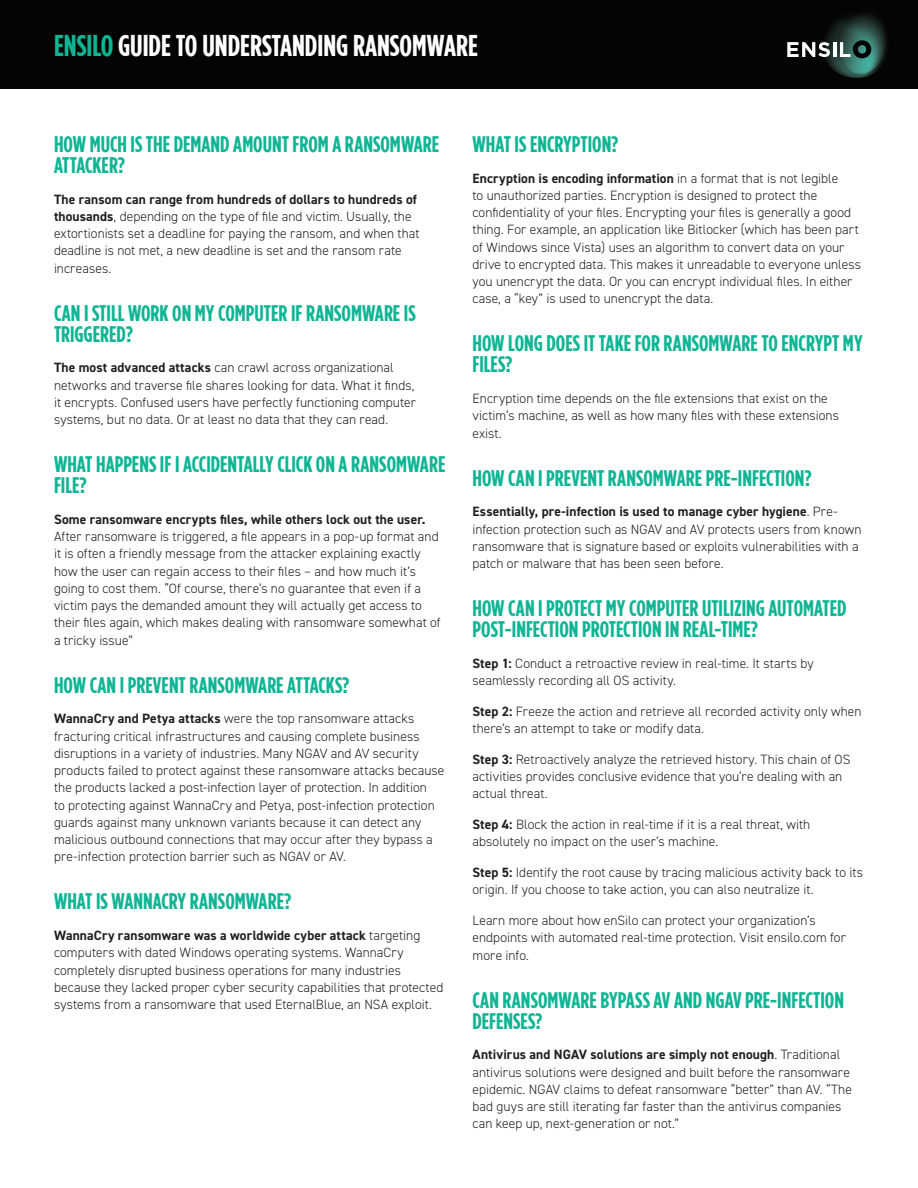
<style>
.page{position:relative;width:918px;height:1188px;background:#fff}
.page>*{position:absolute;margin:0;border:0;box-sizing:border-box;transform-origin:0 0}
.t1{font:700 30px "Gotham Condensed";color:#fff}
.t2{font:700 22.5px/21px "Gotham Condensed";color:#0eb594}
.Body{font:300 13.5px/17.2px "DIN2014";letter-spacing:.005em;color:#231f20}
.s1{color:#10b492}
.s2{font-weight:700}
</style>
<div class="page">
<div style="left:0;top:0;width:918px;height:88px;background:#040503"></div>
<img style="left:825px;top:20px;width:45px;height:58px">
<img style="left:839px;top:14px;width:48px;height:61px">
<img style="left:859px;top:13px;width:28px;height:13px">
<svg style="left:840px;top:40px;width:31px;height:18px"></svg>
<svg style="left:787px;top:42px;width:43px;height:15px"></svg>
<hr style="left:833px;top:42px;width:3px;height:15px;background:#fff">
<h1 class="t1" style="left:54px;top:29px;width:425px"><span class="s1">ENSILO</span> GUIDE TO UNDERSTANDING RANSOMWARE</h1>
<p class="t2" style="left:54px;top:133px;width:387px">HOW MUCH IS THE DEMAND AMOUNT FROM A RANSOMWARE<br>ATTACKER?</p>
<p class="Body" style="left:54px;top:190px;width:367px"><span class="s2">The ransom can range from hundreds of dollars to hundreds of thousands</span>, depending on the type of file and victim. Usually, the extortionists set a deadline for paying the ransom, and when that deadline is not met, a new deadline is set and the ransom rate increases.</p>
<p class="t2" style="left:54px;top:302px;width:363px">CAN I STILL WORK ON MY COMPUTER IF RANSOMWARE IS<br>TRIGGERED?</p>
<p class="Body" style="left:54px;top:359px;width:364px"><span class="s2">The most advanced attacks</span> can crawl across organizational networks and traverse file shares looking for data. What it finds, it encrypts. Confused users have perfectly functioning computer systems, but no data. Or at least no data that they can read.</p>
<p class="t2" style="left:54px;top:453px;width:393px">WHAT HAPPENS IF I ACCIDENTALLY CLICK ON A RANSOMWARE<br>FILE?</p>
<p class="Body" style="left:54px;top:511px;width:388px"><span class="s2">Some ransomware encrypts files, while others lock out the user.<br></span>After ransomware is triggered, a file appears in a pop-up format and it is often a friendly message from the attacker explaining exactly how the user can regain access to their files – and how much it’s going to cost them. “Of course, there’s no guarantee that even if a victim pays the demanded amount they will actually get access to their files again, which makes dealing with ransomware somewhat of a tricky issue”</p>
<p class="t2" style="left:54px;top:674px;width:297px">HOW CAN I PREVENT RANSOMWARE ATTACKS?</p>
<p class="Body" style="left:54px;top:710px;width:392px"><span class="s2">WannaCry and Petya attacks</span> were the top ransomware attacks fracturing critical infrastructures and causing complete business disruptions in a variety of industries. Many NGAV and AV security products failed to protect against these ransomware attacks because the products lacked a post-infection layer of protection. In addition<br>to protecting against WannaCry and Petya, post-infection protection guards against many unknown variants because it can detect any malicious outbound connections that may occur after they bypass a pre-infection protection barrier such as NGAV or AV.</p>
<p class="t2" style="left:54px;top:890px;width:239px">WHAT IS WANNACRY RANSOMWARE?</p>
<p class="Body" style="left:54px;top:927px;width:391px"><span class="s2">WannaCry ransomware was a worldwide cyber attack</span> targeting computers with dated Windows operating systems. WannaCry completely disrupted business operations for many industries because they lacked proper cyber security capabilities that protected systems from a ransomware that used EternalBlue, an NSA exploit.</p>
<p class="t2" style="left:472px;top:133px;width:147px">WHAT IS ENCRYPTION?</p>
<p class="Body" style="left:472px;top:169px;width:390px"><span class="s2">Encryption is encoding information</span> in a format that is not legible<br>to unauthorized parties. Encryption is designed to protect the confidentiality of your files. Encrypting your files is generally a good thing. For example, an application like Bitlocker (which has been part of Windows since Vista) uses an algorithm to convert data on your drive to encrypted data. This makes it unreadable to everyone unless you unencrypt the data. Or you can encrypt individual files. In either case, a “key” is used to unencrypt the data.</p>
<p class="t2" style="left:472px;top:332px;width:392px">HOW LONG DOES IT TAKE FOR RANSOMWARE TO ENCRYPT MY<br>FILES?</p>
<p class="Body" style="left:472px;top:390px;width:368px">Encryption time depends on the file extensions that exist on the victim’s machine, as well as how many files with these extensions exist.</p>
<p class="t2" style="left:472px;top:467px;width:341px">HOW CAN I PREVENT RANSOMWARE PRE-INFECTION?</p>
<p class="Body" style="left:472px;top:503px;width:391px"><span class="s2">Essentially, pre-infection is used to manage cyber hygiene</span>. Pre&shy;infection protection such as NGAV and AV protects users from known ransomware that is signature based or exploits vulnerabilities with a patch or malware that has been seen before.</p>
<p class="t2" style="left:472px;top:597px;width:376px">HOW CAN I PROTECT MY COMPUTER UTILIZING AUTOMATED<br>POST-INFECTION PROTECTION IN REAL-TIME?</p>
<p class="Body" style="left:472px;top:655px;width:343px"><span class="s2">Step 1:</span> Conduct a retroactive review in real-time. It starts by seamlessly recording all OS activity.</p>
<p class="Body" style="left:472px;top:703px;width:391px"><span class="s2">Step 2:</span> Freeze the action and retrieve all recorded activity only when there’s an attempt to take or modify data.</p>
<p class="Body" style="left:472px;top:751px;width:379px"><span class="s2">Step 3:</span> Retroactively analyze the retrieved history. This chain of OS activities provides conclusive evidence that you’re dealing with an actual threat.</p>
<p class="Body" style="left:472px;top:816px;width:339px"><span class="s2">Step 4:</span> Block the action in real-time if it is a real threat, with absolutely no impact on the user’s machine.</p>
<p class="Body" style="left:473px;top:864px;width:392px"><span class="s2">Step 5:</span> Identify the root cause by tracing malicious activity back to its origin. If you choose to take action, you can also neutralize it.</p>
<p class="Body" style="left:473px;top:912px;width:375px">Learn more about how enSilo can protect your organization’s endpoints with automated real-time protection. Visit ensilo.com for more info.</p>
<p class="t2" style="left:473px;top:989px;width:373px">CAN RANSOMWARE BYPASS AV AND NGAV PRE-INFECTION<br>DEFENSES?</p>
<p class="Body" style="left:473px;top:1046px;width:381px"><span class="s2">Antivirus and NGAV solutions are simply not enough</span>. Traditional antivirus solutions were designed and built before the ransomware epidemic. NGAV claims to defeat ransomware “better” than AV. “The bad guys are still iterating far faster than the antivirus companies can keep up, next-generation or not.”</p>
</div>
